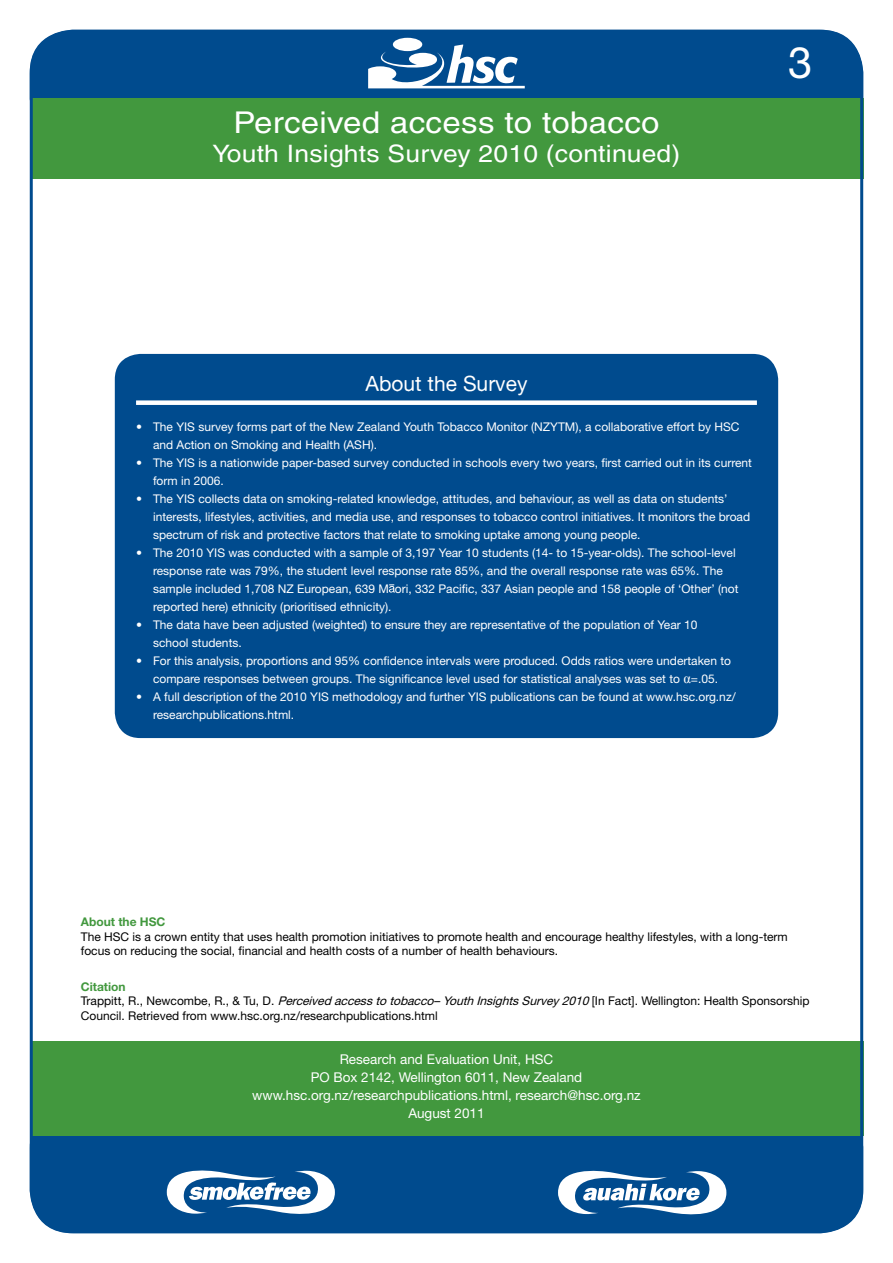
<style>
.page{position:relative;width:893px;height:1263px;background:#fff}
.page>*{position:absolute;margin:0;border:0;box-sizing:border-box;transform-origin:0 0}
.t1{font:43.5px "Helvetica Neue LT Std";color:#fff}
.t2{font:30px "Helvetica";letter-spacing:.01em;color:#fff;scale:1.1 1}
.t3{font:24px "Helvetica";letter-spacing:.01em;color:#fff;scale:1.1 1}
.t4{font:21px "Alte Haas Grotesk";color:#fff}
.t5{font:13.5px "Helvetica Neue LT Std";color:#fff}
.FSAboutTheSurvey{font:12px/18px "Helvetica Neue LT Std";color:#fff}
.t6{font:12px/14.4px "Helvetica Neue LT Std";color:#000}
.t7{font:700 12px "Helvetica Neue LT Std";color:#42983e}
.s1{font-family:"Times New Roman";font-size:14.25px}
.s2{font-style:italic}
</style>
<div class="page">
<div style="left:30px;top:1106px;width:833px;height:127px;background:#004b8e;border-radius:43px"></div>
<div style="left:30px;top:1041px;width:833px;height:94px;background:#42983e"></div>
<div style="left:115px;top:354px;width:663px;height:384px;background:#004b8e;border-radius:26px"></div>
<svg style="left:389px;top:584px;width:6px;height:8px"></svg>
<div style="left:136px;top:400px;width:621px;height:5px;background:#fff"></div>
<svg style="left:558px;top:1170px;width:168px;height:44px"></svg>
<svg style="left:167px;top:1170px;width:168px;height:44px"></svg>
<div style="left:30px;top:30px;width:833px;height:110px;background:#004b8e;border-radius:43px"></div>
<div style="left:30px;top:98px;width:833px;height:81px;background:#42983e"></div>
<svg style="left:368px;top:38px;width:157px;height:51px"></svg>
<p class="t2" style="left:233px;top:105px;width:389px">Perceived access to tobacco</p>
<p class="t3" style="left:213px;top:139px;width:427px">Youth Insights Survey 2010 (continued)</p>
<p class="t1" style="left:788px;top:36px;width:26px">3</p>
<p class="t4" style="left:365px;top:371px;width:164px">About the Survey</p>
<p class="FSAboutTheSurvey" style="left:153px;top:417px;width:588px;text-indent:-17px">• The YIS survey forms part of the New Zealand Youth Tobacco Monitor (NZYTM), a collaborative effort by HSC and Action on Smoking and Health (ASH).</p>
<p class="FSAboutTheSurvey" style="left:153px;top:453px;width:600px;text-indent:-17px">• The YIS is a nationwide paper-based survey conducted in schools every two years, first carried out in its current form in 2006.</p>
<p class="FSAboutTheSurvey" style="left:153px;top:489px;width:599px;text-indent:-17px">• The YIS collects data on smoking-related knowledge, attitudes, and behaviour, as well as data on students’ interests, lifestyles, activities, and media use, and responses to tobacco control initiatives. It monitors the broad spectrum of risk and protective factors that relate to smoking uptake among young people.</p>
<p class="FSAboutTheSurvey" style="left:153px;top:543px;width:587px;text-indent:-17px">• The 2010 YIS was conducted with a sample of 3,197 Year 10 students (14- to 15-year-olds). The school-level response rate was 79%, the student level response rate 85%, and the overall response rate was 65%. The sample included 1,708 NZ European, 639 M ori, 332 Pacific, 337 Asian people and 158 people of ‘Other’ (not reported here) ethnicity (prioritised ethnicity).</p>
<p class="FSAboutTheSurvey" style="left:153px;top:615px;width:546px;text-indent:-17px">• The data have been adjusted (weighted) to ensure they are representative of the population of Year 10 school students.</p>
<p class="FSAboutTheSurvey" style="left:136px;top:651px;width:596px;text-align:center">• For this analysis, proportions and 95% confidence intervals were produced. Odds ratios were undertaken to compare responses between groups. The significance level used for statistical analyses was set to <span class="s1">α</span>=.05.</p>
<p class="FSAboutTheSurvey" style="left:153px;top:687px;width:584px;text-indent:-17px">• A full description of the 2010 YIS methodology and further YIS publications can be found at www.hsc.org.nz/ researchpublications.html.</p>
<p class="t7" style="left:81px;top:914px;width:86px">About the HSC</p>
<p class="t6" style="left:81px;top:929px;width:709px">The HSC is a crown entity that uses health promotion initiatives to promote health and encourage healthy lifestyles, with a long-term focus on reducing the social, financial and health costs of a number of health behaviours.</p>
<p class="t7" style="left:81px;top:979px;width:46px">Citation</p>
<p class="t6" style="left:81px;top:994px;width:730px">Trappitt, R., Newcombe, R., &amp; Tu, D. <span class="s2">Perceived accesstotobacco–YouthInsightsSurvey2010</span>[In Fact]. Wellington: Health Sponsorship<br>Council. Retrieved from www.hsc.org.nz/researchpublications.html</p>
<p class="t5" style="left:340px;top:1051px;width:215px">Research and Evaluation Unit, HSC</p>
<p class="t5" style="left:311px;top:1069px;width:273px">PO Box 2142, Wellington 6011, New Zealand</p>
<p class="t5" style="left:252px;top:1087px;width:390px">www.hsc.org.nz/researchpublications.html, research@hsc.org.nz</p>
<p class="t5" style="left:408px;top:1105px;width:78px">August 2011</p>
</div>
